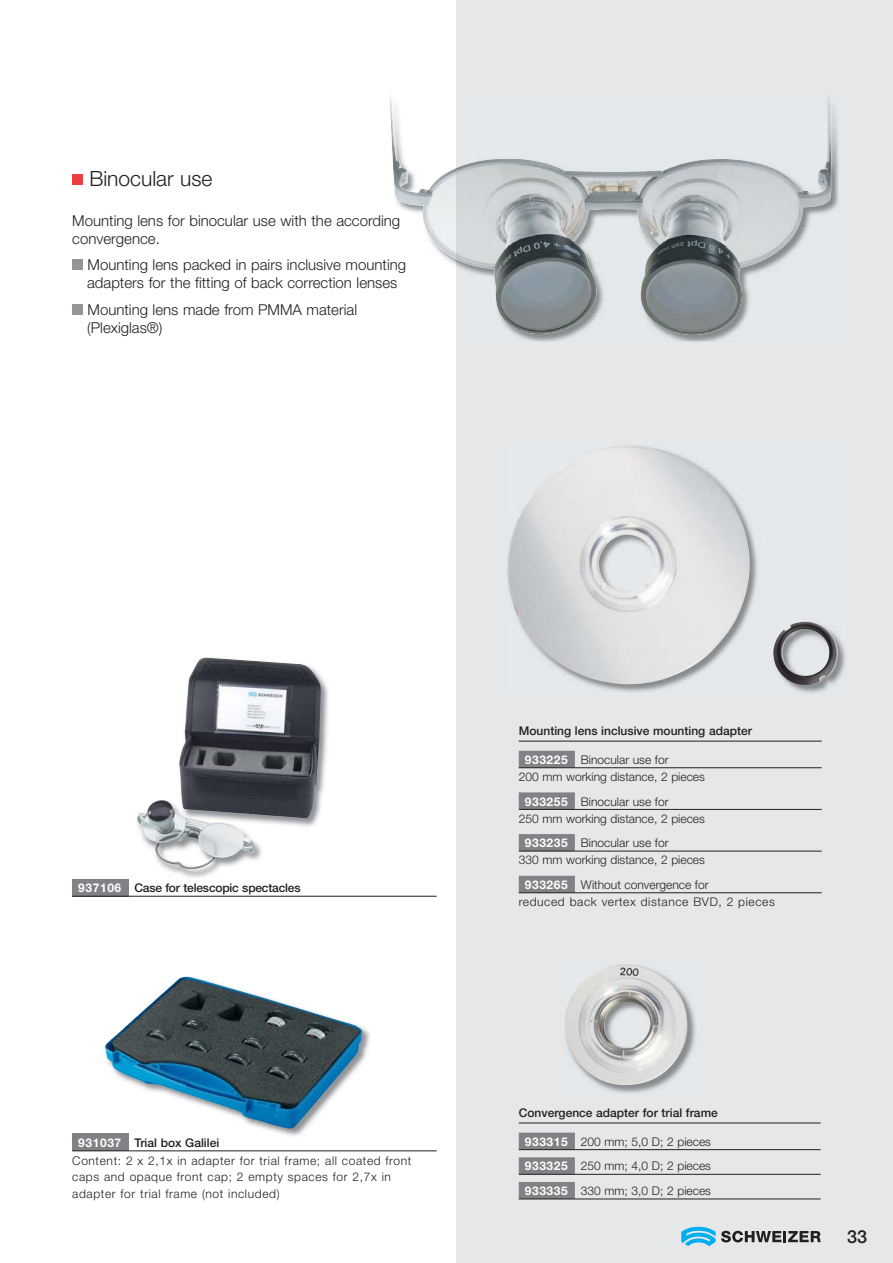
<style>
.page{position:relative;width:893px;height:1263px;background:#fff}
.page>*{position:absolute;margin:0;border:0;box-sizing:border-box;transform-origin:0 0}
.t1{font:300 21px "Helvetica Neue";color:#231f20}
.t2{font:500 18px "Helvetica Neue";color:#231f20}
.t3{font:300 15px/18px "Helvetica Neue";color:#231f20}
.t4{font:300 12px/17.2px "Helvetica Neue";color:#231f20}
.t5{font:300 12px/17.2px "Helvetica Neue";letter-spacing:.05em;color:#231f20}
.t6{font:500 12px "Helvetica Neue";color:#231f20}
.s1{font-weight:700;color:#fff}
.s2{font-weight:500}
</style>
<div class="page">
<div style="left:456px;top:0;width:437px;height:1263px;background:#e6e7e8"></div>
<svg style="left:681px;top:1227px;width:140px;height:19px"></svg>
<img style="left:446px;top:107px;width:393px;height:235px">
<img style="left:390px;top:95px;width:66px;height:164px">
<img style="left:456px;top:97px;width:376px;height:238px">
<img style="left:600px;top:1001px;width:96px;height:92px">
<img style="left:565px;top:964px;width:124px;height:122px">
<img style="left:594px;top:638px;width:252px;height:55px">
<img style="left:507px;top:446px;width:332px;height:240px">
<div style="left:72px;top:174px;width:11px;height:10px;background:#ef3e42"></div>
<div style="left:72px;top:259px;width:11px;height:11px;background:#939598"></div>
<div style="left:72px;top:304px;width:11px;height:10px;background:#939598"></div>
<div style="left:72px;top:879px;width:56px;height:17px;background:#808285"></div>
<hr style="left:72px;top:896px;width:365px;height:1px;background:#231f20">
<svg style="left:519px;top:751px;width:56px;height:141px"></svg>
<hr style="left:519px;top:741px;width:303px;height:1px;background:#231f20">
<hr style="left:519px;top:767px;width:303px;height:1px;background:#231f20">
<hr style="left:519px;top:892px;width:303px;height:1px;background:#231f20">
<hr style="left:519px;top:851px;width:303px;height:1px;background:#231f20">
<hr style="left:519px;top:809px;width:303px;height:1px;background:#231f20">
<svg style="left:519px;top:1132px;width:56px;height:67px"></svg>
<hr style="left:519px;top:1123px;width:302px;height:1px;background:#231f20">
<hr style="left:519px;top:1149px;width:302px;height:1px;background:#231f20">
<hr style="left:519px;top:1174px;width:302px;height:1px;background:#231f20">
<hr style="left:519px;top:1199px;width:302px;height:1px;background:#231f20">
<img style="left:167px;top:676px;width:161px;height:201px">
<img style="left:137px;top:657px;width:184px;height:212px">
<div style="left:72px;top:1134px;width:56px;height:17px;background:#808285"></div>
<hr style="left:72px;top:1150px;width:365px;height:1px;background:#231f20">
<img style="left:104px;top:976px;width:266px;height:161px">
<img style="left:104px;top:1134px;width:24px;height:3px">
<img style="left:316px;top:1026px;width:46px;height:76px">
<h1 class="t1" style="left:89px;top:171px;width:125px">Binocular use</h1>
<p class="t3" style="left:72px;top:213px;width:330px">Mounting lens for binocular use with the according convergence.</p>
<p class="t3" style="left:87px;top:257px;width:320px">Mounting lens packed in pairs inclusive mounting adapters for the fitting of back correction lenses</p>
<p class="t3" style="left:87px;top:302px;width:271px">Mounting lens made from PMMA material (Plexiglas®)</p>
<p class="t6" style="left:78px;top:884px;width:224px"><span class="s1">937106</span> Case for telescopic spectacles</p>
<p class="t5" style="left:72px;top:1135px;width:341px;line-height:17.7px;text-indent:6px"><span class="s1">931037</span> <span class="s2">Trial box Galilei<br></span>Content: 2 x 2,1x in adapter for trial frame; all coated front</p>
<p class="t5" style="left:72px;top:1170px;width:320px;line-height:16.5px">caps and opaque front cap; 2 empty spaces for 2,7x in adapter for trial frame (not included)</p>
<p class="t6" style="left:519px;top:726px;width:235px">Mounting lens inclusive mounting adapter</p>
<p class="t4" style="left:519px;top:752px;width:188px;text-indent:6px"><span class="s1">933225</span> Binocular use for<br>200 mm working distance, 2 pieces</p>
<p class="t4" style="left:519px;top:794px;width:188px;text-indent:6px"><span class="s1">933255</span> Binocular use for<br>250 mm working distance, 2 pieces</p>
<p class="t4" style="left:519px;top:835px;width:188px;text-indent:6px"><span class="s1">933235</span> Binocular use for<br>330 mm working distance, 2 pieces</p>
<p class="t5" style="left:519px;top:877px;width:258px;text-indent:6px"><span class="s1">933265</span> Without convergence for<br>reduced back vertex distance BVD, 2 pieces</p>
<p class="t6" style="left:519px;top:1108px;width:200px">Convergence adapter for trial frame</p>
<p class="t4" style="left:525px;top:1130px;width:188px;line-height:24.6px;text-align:justify"><span class="s1">933315</span> 200 mm; 5,0 D; 2 pieces <span class="s1">933325</span> 250 mm; 4,0 D; 2 pieces <span class="s1">933335</span> 330 mm; 3,0 D; 2 pieces</p>
<h2 class="t2" style="left:847px;top:1230px;width:22px">33</h2>
</div>
